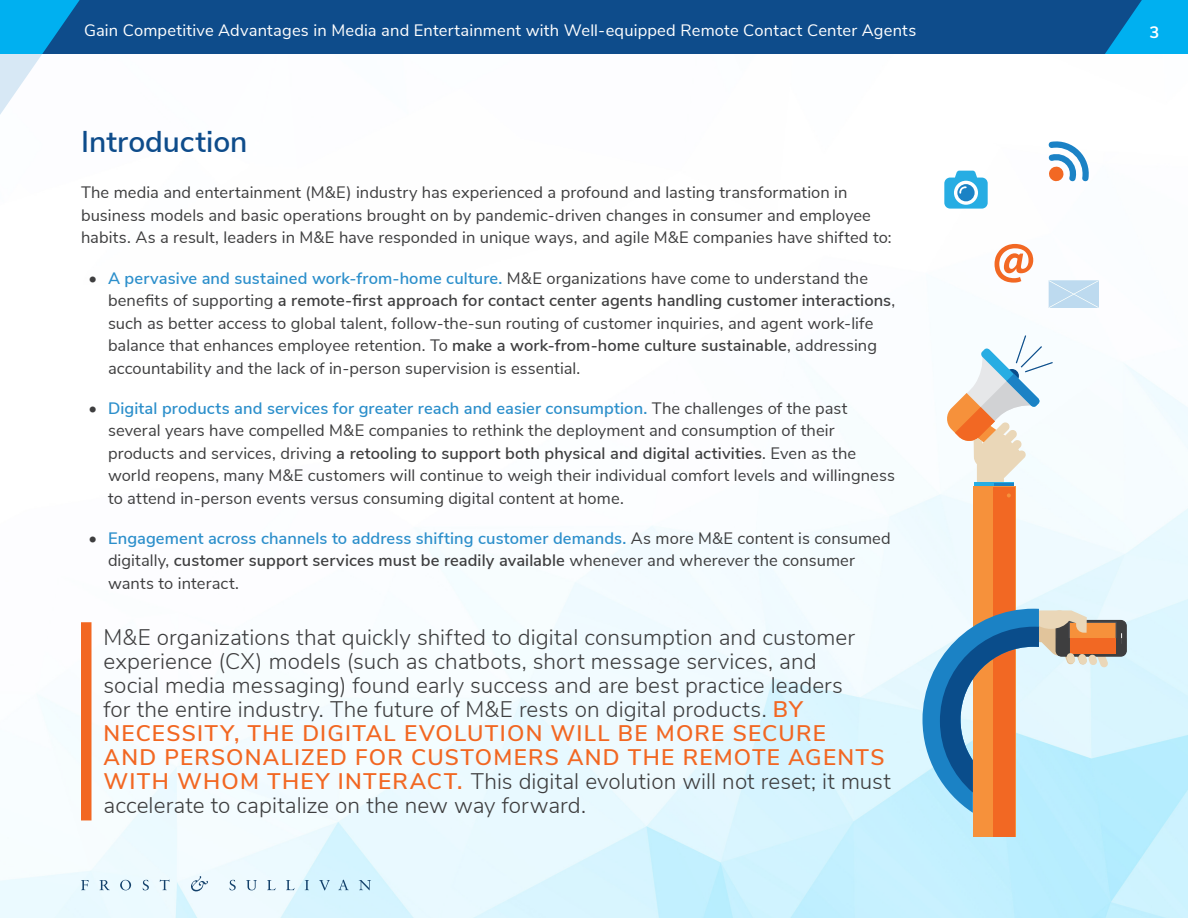
<style>
.page{position:relative;width:1188px;height:918px;background:#fff}
.page>*{position:absolute;margin:0;border:0;box-sizing:border-box;transform-origin:0 0}
.BR__1st_Lvl_Header{font:600 30px "Nunito Sans";color:#0e4c8b}
.BR__Call_Out{font:300 22.5px/24px "Nunito Sans";letter-spacing:.005em;color:#3e3e3f}
.BR__Bullet_List{font:16.5px/22.5px "Nunito Sans";letter-spacing:.005em;color:#3e3e3f}
.BR__Body_Text{font:16.5px/22.5px "Nunito Sans";letter-spacing:.005em;color:#3e3e3f}
.t1{font:16.5px "Nunito Sans";letter-spacing:.01em;color:#fff}
.t2{font:700 16.5px "Nunito Sans";color:#fff}
.s1{font-weight:600;color:#2c8fcb}
.s2{font-weight:600}
.s3{font-weight:600;color:#f26722}
</style>
<div class="page">
<img style="left:0;top:170px;width:1188px;height:748px">
<div style="left:97px;top:0;width:1008px;height:54px;background:#0e4c8b"></div>
<svg style="left:1105px;top:0;width:83px;height:54px;background:#0399d9"></svg>
<svg style="left:81px;top:880px;width:8px;height:10px"></svg>
<svg style="left:100px;top:880px;width:10px;height:10px"></svg>
<svg style="left:120px;top:880px;width:11px;height:10px"></svg>
<svg style="left:143px;top:880px;width:6px;height:10px"></svg>
<svg style="left:160px;top:880px;width:9px;height:10px"></svg>
<svg style="left:229px;top:880px;width:7px;height:10px"></svg>
<svg style="left:246px;top:880px;width:11px;height:10px"></svg>
<svg style="left:267px;top:880px;width:9px;height:10px"></svg>
<svg style="left:286px;top:880px;width:9px;height:10px"></svg>
<svg style="left:305px;top:880px;width:4px;height:10px"></svg>
<svg style="left:319px;top:880px;width:11px;height:10px"></svg>
<svg style="left:338px;top:880px;width:11px;height:10px"></svg>
<svg style="left:359px;top:880px;width:12px;height:10px"></svg>
<svg style="left:191px;top:876px;width:17px;height:15px"></svg>
<svg style="left:0;top:0;width:97px;height:115px"></svg>
<div style="left:81px;top:622px;width:11px;height:198px;background:#f26722"></div>
<svg style="left:1049px;top:280px;width:50px;height:28px"></svg>
<div style="left:973px;top:486px;width:42px;height:351px;background:#f6913b"></div>
<div style="left:994px;top:487px;width:21px;height:350px;background:#f26823"></div>
<svg style="left:946px;top:335px;width:107px;height:245px"></svg>
<svg style="left:923px;top:609px;width:204px;height:204px"></svg>
<svg style="left:995px;top:244px;width:38px;height:39px"></svg>
<svg style="left:1047px;top:141px;width:45px;height:42px"></svg>
<svg style="left:944px;top:171px;width:44px;height:38px"></svg>
<p class="t1" style="left:84px;top:18px;width:834px">Gain Competitive Advantages in Media and Entertainment with Well-equipped Remote Contact Center Agents</p>
<p class="t2" style="left:1150px;top:20px;width:11px">3</p>
<h1 class="BR__1st_Lvl_Header" style="left:81px;top:119px;width:168px">Introduction</h1>
<p class="BR__Body_Text" style="left:81px;top:180px;width:812px">The media and entertainment (M&amp;E) industry has experienced a profound and lasting transformation in business models and basic operations brought on by pandemic-driven changes in consumer and employee habits. As a result, leaders in M&amp;E have responded in unique ways, and agile M&amp;E companies have shifted to:</p>
<p class="BR__Bullet_List" style="left:108px;top:266px;width:789px;text-indent:-20px">• <span class="s1">A pervasive and sustained work-from-home culture.</span> M&amp;E organizations have come to understand the benefits of supporting <span class="s2">a remote-first approach for contact center agents handling customer interactions</span>, such as better access to global talent, follow-the-sun routing of customer inquiries, and agent work-life balance that enhances employee retention. To <span class="s2">make a work-from-home culture sustainable</span>, addressing accountability and the lack of in-person supervision is essential.</p>
<p class="BR__Bullet_List" style="left:108px;top:396px;width:788px;text-indent:-20px">• <span class="s1">Digital products and services for greater reach and easier consumption.</span> The challenges of the past several years have compelled M&amp;E companies to rethink the deployment and consumption of their products and services, driving <span class="s2">a retooling to support both physical and digital activities</span>. Even as the world reopens, many M&amp;E customers will continue to weigh their individual comfort levels and willingness to attend in-person events versus consuming digital content at home.</p>
<p class="BR__Bullet_List" style="left:108px;top:526px;width:784px;text-indent:-20px">• <span class="s1">Engagement across channels to address shifting customer demands.</span> As more M&amp;E content is consumed digitally, <span class="s2">customer support services must be readily available</span> whenever and wherever the consumer wants to interact.</p>
<p class="BR__Call_Out" style="left:104px;top:624px;width:789px">M&amp;E organizations that quickly shifted to digital consumption and customer experience (CX) models (such as chatbots, short message services, and<br>social media messaging) found early success and are best practice leaders<br>for the entire industry. The future of M&amp;E rests on digital products. <span class="s3">BY NECESSITY, THE DIGITAL EVOLUTION WILL BE MORE SECURE<br>AND PERSONALIZED FOR CUSTOMERS AND THE REMOTE AGENTS WITH WHOM THEY INTERACT.</span> This digital evolution will not reset; it must accelerate to capitalize on the new way forward.</p>
</div>
